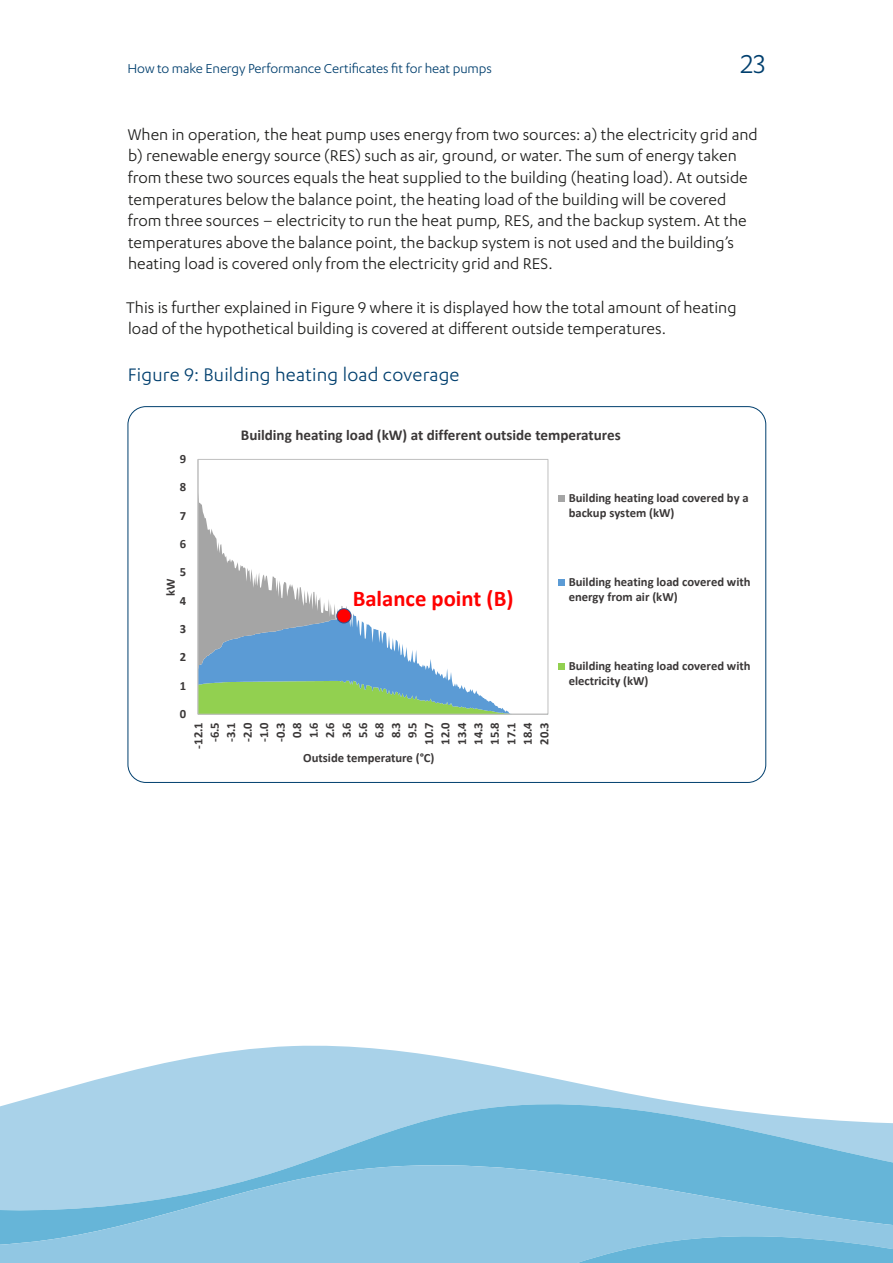
<style>
.page{position:relative;width:893px;height:1263px;background:#fff}
.page>*{position:absolute;margin:0;border:0;box-sizing:border-box;transform-origin:0 0}
.t1{font:30px "Karbon";color:#003f6e}
.t2{font:700 22.65px "Calibri";color:#f00}
.t3{font:21px "Karbon";letter-spacing:.01em;color:#003f6e}
.t4{font:18px/21.6px "Karbon";color:#1d1d1b}
.t5{font:700 15.15px "Calibri";color:#3b3838}
.t6{font:15px "Karbon";letter-spacing:-.01em;color:#003f6e}
.t7{font:700 12.6px/16.5px "Calibri";color:#3b3838}
</style>
<div class="page">
<svg style="left:197px;top:459px;width:368px;height:256px"></svg>
<div style="left:337px;top:609px;width:14px;height:14px;background:#f00;border-radius:50%"></div>
<div style="left:336px;top:608px;width:15px;height:15px;border:1px solid #2f528f;border-radius:50%"></div>
<svg style="left:88px;top:1045px;width:483px;height:37px;fill:#a9d2e9"></svg>
<svg style="left:0;top:1082px;width:893px;height:63px;fill:#a9d2e9"></svg>
<svg style="left:0;top:1145px;width:893px;height:82px;background:#86c2e0"></svg>
<svg style="left:0;top:1227px;width:893px;height:36px;background:#87c2e0"></svg>
<p class="t6" style="left:128px;top:60px;width:366px">How to make Energy Performance Certificates fit for heat pumps</p>
<h1 class="t1" style="left:741px;top:47px;width:26px">23</h1>
<p class="t4" style="left:128px;top:123px;width:631px">When in operation, the heat pump uses energy from two sources: a) the electricity grid and b) renewable energy source (RES) such as air, ground, or water. The sum of energy taken from these two sources equals the heat supplied to the building (heating load). At outside temperatures below the balance point, the heating load of the building will be covered from three sources – electricity to run the heat pump, RES, and the backup system. At the temperatures above the balance point, the backup system is not used and the building’s heating load is covered only from the electricity grid and RES.</p>
<p class="t4" style="left:126px;top:296px;width:612px">This is further explained in Figure 9 where it is displayed how the total amount of heating load of the hypothetical building is covered at different outside temperatures.</p>
<p class="t3" style="left:128px;top:363px;width:333px">Figure 9: Building heating load coverage</p>
<p class="t7" style="left:180px;top:450px;width:8px">9</p>
<p class="t7" style="left:180px;top:478px;width:8px">8</p>
<p class="t7" style="left:180px;top:507px;width:8px">7</p>
<p class="t7" style="left:180px;top:535px;width:8px">6</p>
<p class="t7" style="left:180px;top:563px;width:8px">5</p>
<p class="t7" style="left:162px;top:596px;width:19px;rotate:-90deg">kW</p>
<p class="t7" style="left:180px;top:592px;width:8px">4</p>
<p class="t7" style="left:180px;top:620px;width:8px">3</p>
<p class="t7" style="left:180px;top:648px;width:8px">2</p>
<p class="t7" style="left:180px;top:676px;width:8px">1</p>
<p class="t7" style="left:180px;top:705px;width:8px">0</p>
<p class="t5" style="left:241px;top:425px;width:381px">Building heating load (kW) at different outside temperatures</p>
<p class="t7" style="left:569px;top:489px;width:182px;line-height:15.3px">Building heating load covered by a backup system (kW)</p>
<p class="t2" style="left:353px;top:585px;width:162px">Balance point (B)</p>
<p class="t7" style="left:189px;top:748px;width:28px;text-align:right;rotate:-90deg">-12.1 -6.5 -3.1 -2.0 -1.0 -0.3<br>0.8<br>1.6<br>2.6<br>3.6<br>5.6<br>6.8<br>8.3<br>9.5<br>10.7<br>12.0<br>13.4<br>14.3<br>15.8<br>17.1<br>18.4<br>20.3</p>
<p class="t7" style="left:303px;top:749px;width:133px">Outside temperature (°C)</p>
<p class="t7" style="left:569px;top:573px;width:183px;line-height:15.3px">Building heating load covered with energy from air (kW)</p>
<p class="t7" style="left:569px;top:657px;width:183px;line-height:15.3px">Building heating load covered with electricity (kW)</p>
</div>
